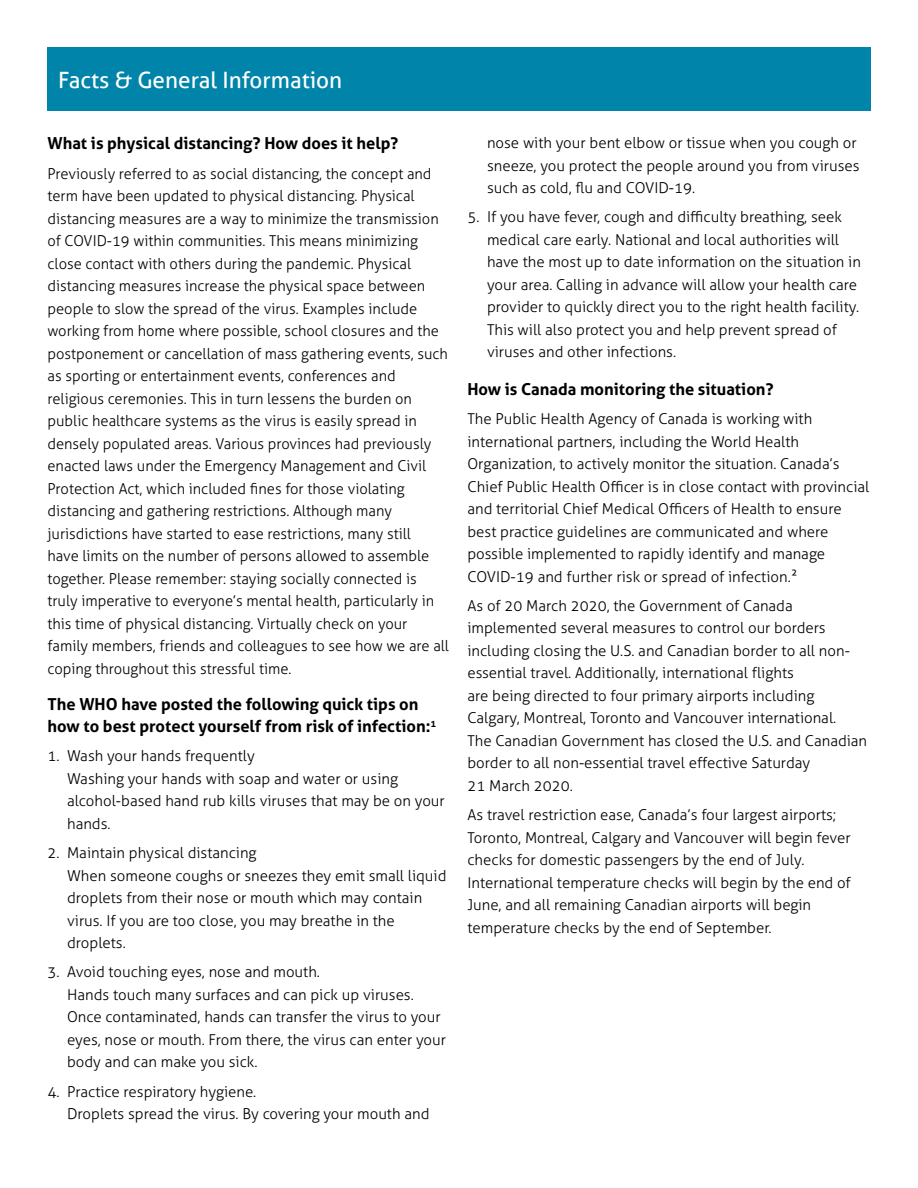
<style>
.page{position:relative;width:918px;height:1188px;background:#fff}
.page>*{position:absolute;margin:0;border:0;box-sizing:border-box;transform-origin:0 0}
.t1{font:22.5px "Aller";color:#fff}
.t2{font:700 16.5px/22.5px "Aller";color:#000}
.t3{font:300 15px/22.5px "Aller";color:#000}
</style>
<div class="page">
<div style="left:47px;top:47px;width:824px;height:64px;background:#0084a9"></div>
<h1 class="t1" style="left:58px;top:66px;width:286px">Facts &amp; General Information</h1>
<p class="t2" style="left:48px;top:132px;width:352px">What is physical distancing? How does it help?</p>
<p class="t3" style="left:48px;top:162px;width:403px">Previously referred to as social distancing, the concept and term have been updated to physical distancing. Physical distancing measures are a way to minimize the transmission of COVID-19 within communities. This means minimizing close contact with others during the pandemic. Physical distancing measures increase the physical space between people to slow the spread of the virus. Examples include working from home where possible, school closures and the postponement or cancellation of mass gathering events, such as sporting or entertainment events, conferences and religious ceremonies. This in turn lessens the burden on public healthcare systems as the virus is easily spread in densely populated areas. Various provinces had previously enacted laws under the Emergency Management and Civil Protection Act, which included fines for those violating distancing and gathering restrictions. Although many jurisdictions have started to ease restrictions, many still<br>have limits on the number of persons allowed to assemble together. Please remember: staying socially connected is truly imperative to everyone’s mental health, particularly in this time of physical distancing. Virtually check on your family members, friends and colleagues to see how we are all coping throughout this stressful time.</p>
<p class="t2" style="left:48px;top:692px;width:390px">The WHO have posted the following quick tips on how to best protect yourself from risk of infection:<sup>1</sup></p>
<p class="t3" style="left:67px;top:745px;width:379px;text-indent:-20px">1. Wash your hands frequently<br>Washing your hands with soap and water or using alcohol-based hand rub kills viruses that may be on your hands.</p>
<p class="t3" style="left:67px;top:842px;width:381px;text-indent:-20px">2. Maintain physical distancing<br>When someone coughs or sneezes they emit small liquid droplets from their nose or mouth which may contain virus. If you are too close, you may breathe in the droplets.</p>
<p class="t3" style="left:67px;top:961px;width:381px;text-indent:-20px">3. Avoid touching eyes, nose and mouth.<br>Hands touch many surfaces and can pick up viruses.<br>Once contaminated, hands can transfer the virus to your eyes, nose or mouth. From there, the virus can enter your body and can make you sick.</p>
<p class="t3" style="left:67px;top:1080px;width:364px;text-indent:-20px">4. Practice respiratory hygiene.<br>Droplets spread the virus. By covering your mouth and</p>
<p class="t3" style="left:487px;top:132px;width:374px">nose with your bent elbow or tissue when you cough or sneeze, you protect the people around you from viruses such as cold, flu and COVID-19.</p>
<p class="t3" style="left:487px;top:206px;width:375px;text-indent:-20px">5. If you have fever, cough and difficulty breathing, seek medical care early. National and local authorities will have the most up to date information on the situation in your area. Calling in advance will allow your health care provider to quickly direct you to the right health facility.<br>This will also protect you and help prevent spread of viruses and other infections.</p>
<p class="t2" style="left:467px;top:378px;width:308px">How is Canada monitoring the situation?</p>
<p class="t3" style="left:467px;top:408px;width:403px">The Public Health Agency of Canada is working with international partners, including the World Health Organization, to actively monitor the situation. Canada’s Chief Public Health Officer is in close contact with provincial and territorial Chief Medical Officers of Health to ensure best practice guidelines are communicated and where possible implemented to rapidly identify and manage COVID-19 and further risk or spread of infection.2</p>
<p class="t3" style="left:467px;top:594px;width:401px">As of 20 March 2020, the Government of Canada implemented several measures to control our borders including closing the U.S. and Canadian border to all non&shy;essential travel. Additionally, international flights<br>are being directed to four primary airports including Calgary, Montreal, Toronto and Vancouver international.<br>The Canadian Government has closed the U.S. and Canadian border to all non-essential travel effective Saturday<br>21 March 2020.</p>
<p class="t3" style="left:467px;top:804px;width:385px">As travel restriction ease, Canada’s four largest airports; Toronto, Montreal, Calgary and Vancouver will begin fever checks for domestic passengers by the end of July.<br>International temperature checks will begin by the end of June, and all remaining Canadian airports will begin temperature checks by the end of September.</p>
</div>
